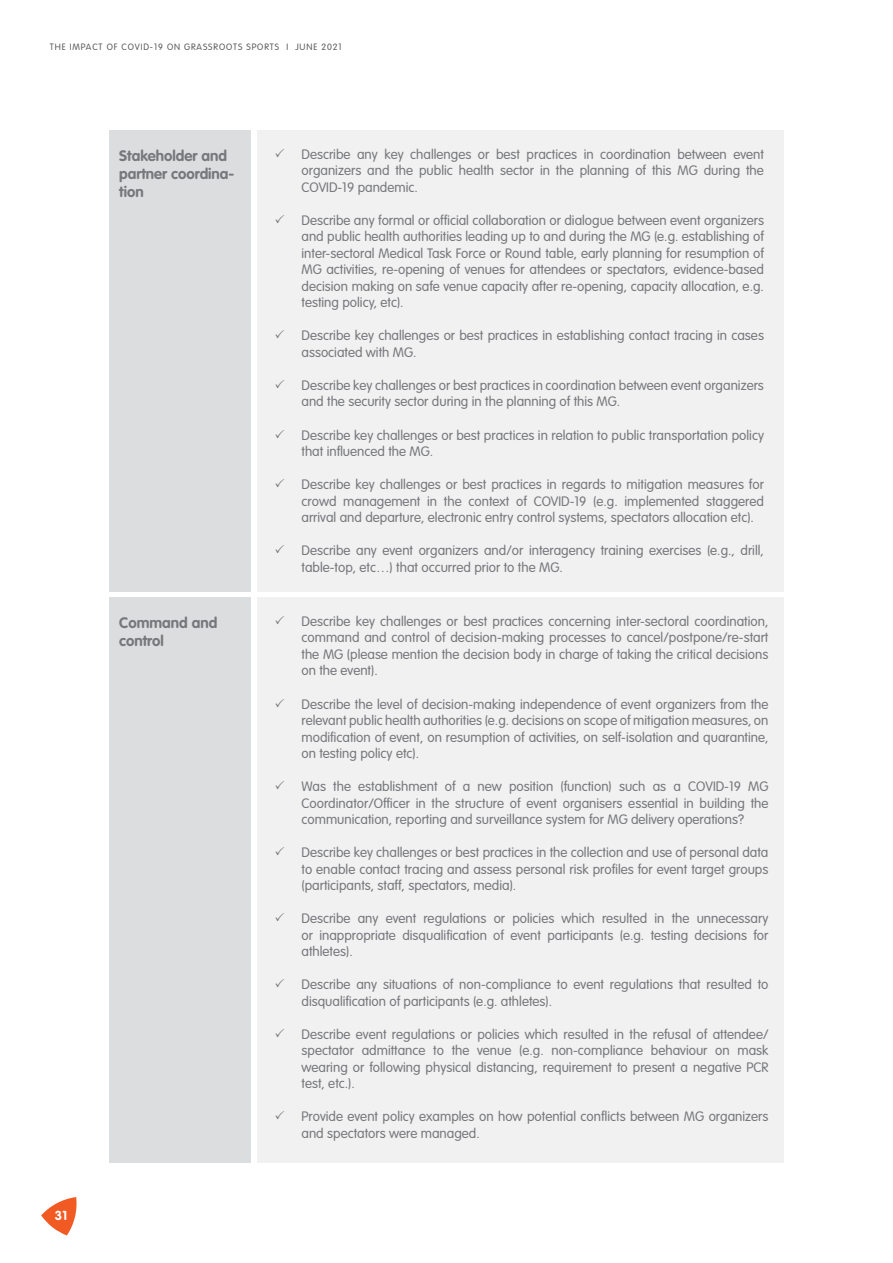
<style>
.page{position:relative;width:893px;height:1263px;background:#fff}
.page>*{position:absolute;margin:0;border:0;box-sizing:border-box;transform-origin:0 0}
.H1_number{font:700 15px/18px "VAG Rounded Std";color:#77787b}
.H1_number-2{font:300 13.5px/16.5px "VAG Rounded Std";color:#77787b;text-align:justify}
.t1{font:700 12.9px "VAG Rounded Std";color:#fff}
.t2{font:300 9px "VAG Rounded LT";letter-spacing:.1em;color:#58595b}
</style>
<div class="page">
<svg style="left:41px;top:1197px;width:36px;height:38px"></svg>
<div style="left:257px;top:131px;width:526px;height:461px;background:#f1f1f2"></div>
<div style="left:257px;top:598px;width:526px;height:564px;background:#f1f1f2"></div>
<div style="left:109px;top:131px;width:142px;height:461px;background:#dcddde"></div>
<div style="left:109px;top:598px;width:142px;height:564px;background:#dcddde"></div>
<p class="t2" style="left:50px;top:42px;width:293px">THE IMPACT OF COVID-19 ON GRASSROOTS SPORTS I JUNE 2021</p>
<p class="H1_number" style="left:119px;top:147px;width:117px">Stakeholder and partner coordina&shy;tion</p>
<p class="H1_number" style="left:119px;top:614px;width:100px">Command and control</p>
<p class="t1" style="left:55px;top:1208px;width:14px">31</p>
<p class="H1_number-2" style="left:301px;top:146px;width:464px">Describe any key challenges or best practices in coordination between event organizers and the public health sector in the planning of this MG during the COVID-19 pandemic.</p>
<p class="H1_number-2" style="left:301px;top:212px;width:464px">Describe any formal or official collaboration or dialogue between event organizers and public health authorities leading up to and during the MG (e.g. establishing of inter-sectoral Medical Task Force or Round table, early planning for resumption of MG activities, re-opening of venues for attendees or spectators, evidence-based decision making on safe venue capacity after re-opening, capacity allocation, e.g. testing policy, etc).</p>
<p class="H1_number-2" style="left:301px;top:328px;width:464px">Describe key challenges or best practices in establishing contact tracing in cases associated with MG.</p>
<p class="H1_number-2" style="left:301px;top:377px;width:464px">Describe key challenges or best practices in coordination between event organizers and the security sector during in the planning of this MG.</p>
<p class="H1_number-2" style="left:301px;top:427px;width:464px">Describe key challenges or best practices in relation to public transportation policy that influenced the MG.</p>
<p class="H1_number-2" style="left:301px;top:476px;width:464px">Describe key challenges or best practices in regards to mitigation measures for crowd management in the context of COVID-19 (e.g. implemented staggered arrival and departure, electronic entry control systems, spectators allocation etc).</p>
<p class="H1_number-2" style="left:301px;top:542px;width:464px">Describe any event organizers and/or interagency training exercises (e.g., drill, table-top, etc…) that occurred prior to the MG.</p>
<p class="H1_number-2" style="left:301px;top:613px;width:468px">Describe key challenges or best practices concerning inter-sectoral coordination, command and control of decision-making processes to cancel/postpone/re-start the MG (please mention the decision body in charge of taking the critical decisions on the event).</p>
<p class="H1_number-2" style="left:301px;top:696px;width:468px">Describe the level of decision-making independence of event organizers from the relevant public health authorities (e.g. decisions on scope of mitigation measures, on modification of event, on resumption of activities, on self-isolation and quarantine, on testing policy etc).</p>
<p class="H1_number-2" style="left:301px;top:778px;width:468px">Was the establishment of a new position (function) such as a COVID-19 MG Coordinator/Officer in the structure of event organisers essential in building the communication, reporting and surveillance system for MG delivery operations?</p>
<p class="H1_number-2" style="left:301px;top:844px;width:468px">Describe key challenges or best practices in the collection and use of personal data to enable contact tracing and assess personal risk profiles for event target groups (participants, staff, spectators, media).</p>
<p class="H1_number-2" style="left:301px;top:910px;width:468px">Describe any event regulations or policies which resulted in the unnecessary or inappropriate disqualification of event participants (e.g. testing decisions for athletes).</p>
<p class="H1_number-2" style="left:301px;top:976px;width:468px">Describe any situations of non-compliance to event regulations that resulted to disqualification of participants (e.g. athletes).</p>
<p class="H1_number-2" style="left:301px;top:1026px;width:468px">Describe event regulations or policies which resulted in the refusal of attendee/ spectator admittance to the venue (e.g. non-compliance behaviour on mask wearing or following physical distancing, requirement to present a negative PCR test, etc.).</p>
<p class="H1_number-2" style="left:301px;top:1108px;width:468px">Provide event policy examples on how potential conflicts between MG organizers and spectators were managed.</p>
</div>
